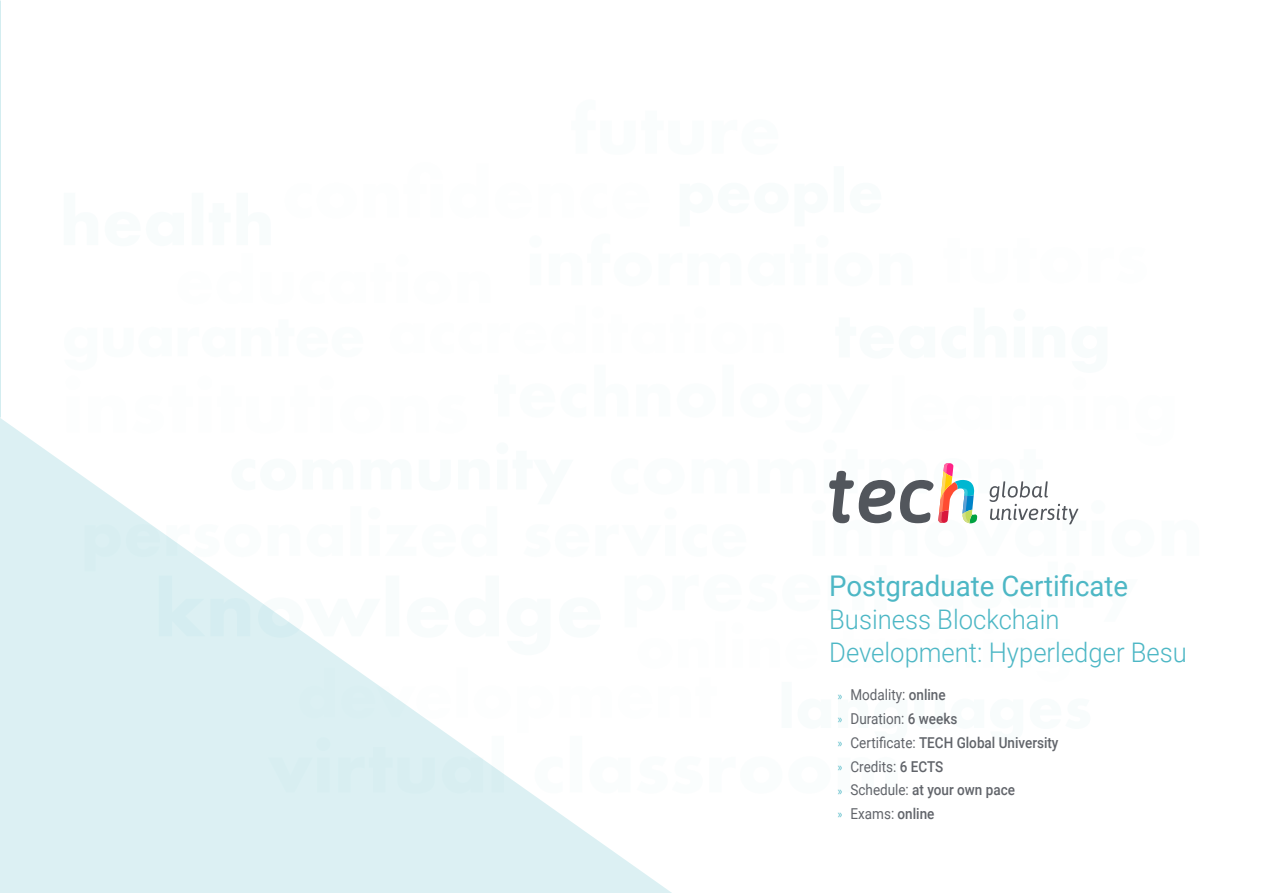
<style>
.page{position:relative;width:1263px;height:893px;background:#fff}
.page>*{position:absolute;margin:0;border:0;box-sizing:border-box;transform-origin:0 0}
.t1{font:28.5px "Roboto";color:#4db7c5}
.t2{font:300 27px/33px "Roboto";color:#4db7c5;scale:.95 1}
.t3{font:500 15px/23.7px "Roboto";color:#61646a;scale:.9 1}
.s1{font-family:"Myriad Pro";font-weight:400;font-size:12px;color:#4db7c5}
.s2{font-weight:400}
</style>
<div class="page">
<svg style="left:0;top:418px;width:672px;height:475px;fill:#dcf0f3"></svg>
<svg style="left:64px;top:418px;width:1015px;height:376px"></svg>
<h1 class="t1" style="left:829px;top:566px;width:301px">Postgraduate Certificate</h1>
<h2 class="t2" style="left:829px;top:602px;width:378px">Business Blockchain<br>Development: Hyperledger Besu</h2>
<p class="t3" style="left:838px;top:683px;width:247px"><span class="s1">»</span> <span class="s2">Modality:</span> online<br><span class="s1">»</span> <span class="s2">Duration:</span> 6 weeks<br><span class="s1">»</span> <span class="s2">Certificate:</span> TECH Global University <span class="s1">»</span> <span class="s2">Credits:</span> 6 ECTS<br><span class="s1">»</span> <span class="s2">Schedule:</span> at your own pace<br><span class="s1">»</span> <span class="s2">Exams:</span> online</p>
</div>
